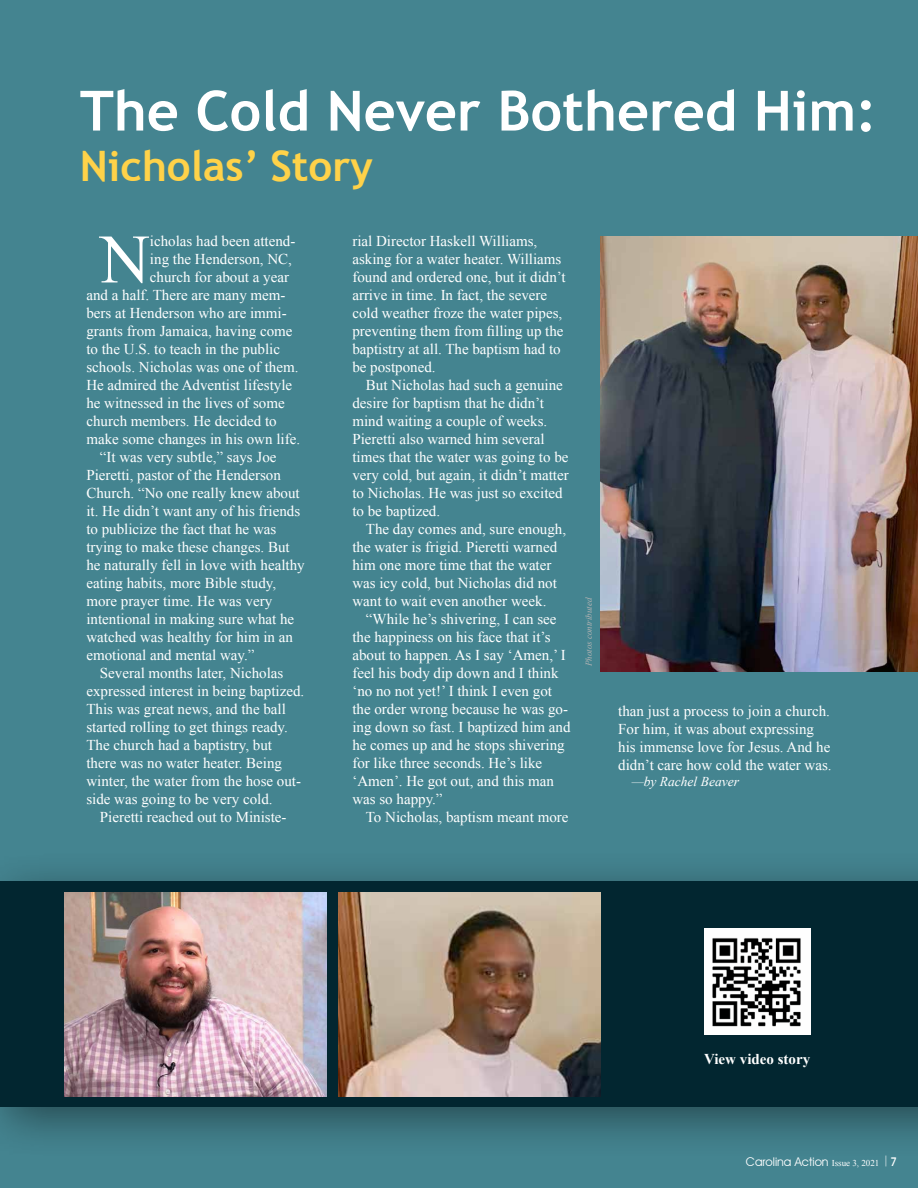
<style>
.page{position:relative;width:918px;height:1188px;background:#448490}
.page>*{position:absolute;margin:0;border:0;box-sizing:border-box;transform-origin:0 0}
.t1{font:69.3px "Times New Roman";color:#fff}
.t2{font:700 55.5px "Trebuchet MS";color:#fff}
.t3{font:700 42px "Trebuchet MS";color:#ffd249}
.t4{font:15px/18px "Times New Roman";color:#fff}
.t5{font:700 15px "Times New Roman";color:#fff}
.t6{font:italic 13.5px "Times New Roman";color:#fff}
.t7{font:12px "Avant Garde IT Cby BT";color:#fff}
.t8{font:italic 9px "Times New Roman";color:#b3b3b3}
.s1{font-family:"Times New Roman";font-size:9px}
.s2{font-family:"Times New Roman"}
.s3{font-weight:500}
</style>
<div class="page">
<div style="left:0;top:850px;width:918px;height:309px;background:#000;opacity:.45"></div>
<div style="left:0;top:882px;width:918px;height:225px;background:#022630"></div>
<img style="left:64px;top:892px;width:263px;height:204px">
<img style="left:338px;top:892px;width:262px;height:204px">
<img style="left:600px;top:236px;width:318px;height:436px">
<img style="left:704px;top:929px;width:106px;height:106px">
<h2 class="t2" style="left:80px;top:76px;width:798px">The Cold Never Bothered Him:</h2>
<h3 class="t3" style="left:80px;top:140px;width:294px">Nicholas’ Story</h3>
<h1 class="t1" style="left:100px;top:213px;width:52px">N</h1>
<p class="t4" style="left:150px;top:232px;width:147px">icholas had been attend-</p>
<p class="t4" style="left:150px;top:250px;width:144px">ing the Henderson, NC,</p>
<p class="t4" style="left:150px;top:268px;width:141px">church for about a year</p>
<p class="t4" style="left:86px;top:286px;width:201px">and a half. There are many mem-</p>
<p class="t4" style="left:86px;top:304px;width:202px">bers at Henderson who are immi-</p>
<p class="t4" style="left:86px;top:322px;width:208px">grants from Jamaica, having come</p>
<p class="t4" style="left:86px;top:340px;width:195px">to the U.S. to teach in the public</p>
<p class="t4" style="left:86px;top:358px;width:214px">schools. Nicholas was one of them.</p>
<p class="t4" style="left:86px;top:376px;width:207px">He admired the Adventist lifestyle</p>
<p class="t4" style="left:86px;top:394px;width:200px">he witnessed in the lives of some</p>
<p class="t4" style="left:86px;top:412px;width:192px">church members. He decided to</p>
<p class="t4" style="left:86px;top:430px;width:215px">make some changes in his own life.</p>
<p class="t4" style="left:100px;top:448px;width:178px">“It was very subtle,” says Joe</p>
<p class="t4" style="left:86px;top:466px;width:196px">Pieretti, pastor of the Henderson</p>
<p class="t4" style="left:86px;top:484px;width:215px">Church. “No one really knew about</p>
<p class="t4" style="left:86px;top:502px;width:215px">it. He didn’t want any of his friends</p>
<p class="t4" style="left:86px;top:520px;width:191px">to publicize the fact that he was</p>
<p class="t4" style="left:86px;top:538px;width:205px">trying to make these changes. But</p>
<p class="t4" style="left:86px;top:556px;width:220px">he naturally fell in love with healthy</p>
<p class="t4" style="left:86px;top:574px;width:191px">eating habits, more Bible study,</p>
<p class="t4" style="left:86px;top:592px;width:187px">more prayer time. He was very</p>
<p class="t4" style="left:86px;top:610px;width:209px">intentional in making sure what he</p>
<p class="t4" style="left:86px;top:628px;width:208px">watched was healthy for him in an</p>
<p class="t4" style="left:86px;top:646px;width:170px">emotional and mental way.”</p>
<p class="t4" style="left:100px;top:664px;width:185px">Several months later, Nicholas</p>
<p class="t4" style="left:86px;top:682px;width:219px">expressed interest in being baptized.</p>
<p class="t4" style="left:86px;top:700px;width:201px">This was great news, and the ball</p>
<p class="t4" style="left:86px;top:718px;width:203px">started rolling to get things ready.</p>
<p class="t4" style="left:86px;top:736px;width:187px">The church had a baptistry, but</p>
<p class="t4" style="left:86px;top:754px;width:197px">there was no water heater. Being</p>
<p class="t4" style="left:86px;top:772px;width:216px">winter, the water from the hose out-</p>
<p class="t4" style="left:86px;top:790px;width:188px">side was going to be very cold.</p>
<p class="t4" style="left:100px;top:808px;width:188px">Pieretti reached out to Ministe-</p>
<p class="t4" style="left:352px;top:232px;width:215px">rial Director Haskell Williams, asking for a water heater. Williams found and ordered one, but it didn’t arrive in time. In fact, the severe cold weather froze the water pipes, preventing them from filling up the baptistry at all. The baptism had to be postponed.</p>
<p class="t4" style="left:352px;top:376px;width:218px;text-indent:14px">But Nicholas had such a genuine desire for baptism that he didn’t mind waiting a couple of weeks.<br>Pieretti also warned him several times that the water was going to be very cold, but again, it didn’t matter to Nicholas. He was just so excited to be baptized.</p>
<p class="t4" style="left:352px;top:520px;width:215px;text-indent:14px">The day comes and, sure enough, the water is frigid. Pieretti warned him one more time that the water was icy cold, but Nicholas did not want to wait even another week.</p>
<p class="t4" style="left:352px;top:610px;width:220px;text-indent:14px">“While he’s shivering, I can see the happiness on his face that it’s about to happen. As I say ‘Amen,’ I feel his body dip down and I think ‘no no not yet!’ I think I even got the order wrong because he was go&shy;ing down so fast. I baptized him and he comes up and he stops shivering for like three seconds. He’s like ‘Amen’. He got out, and this man was so happy.”</p>
<p class="t4" style="left:366px;top:808px;width:204px">To Nicholas, baptism meant more</p>
<p class="t8" style="left:582px;top:666px;width:71px;rotate:-90deg">Photos contributed</p>
<p class="t4" style="left:618px;top:702px;width:215px">than just a process to join a church.<br>For him, it was about expressing his immense love for Jesus. And he didn’t care how cold the water was.</p>
<p class="t6" style="left:632px;top:772px;width:109px">—by Rachel Beaver</p>
<p class="t5" style="left:704px;top:1049px;width:108px">View video story</p>
<p class="t7" style="left:746px;top:1154px;width:152px">Carolina Action <span class="s1">Issue 3, 2021</span> <span class="s2">|</span> <span class="s3">7</span></p>
</div>
